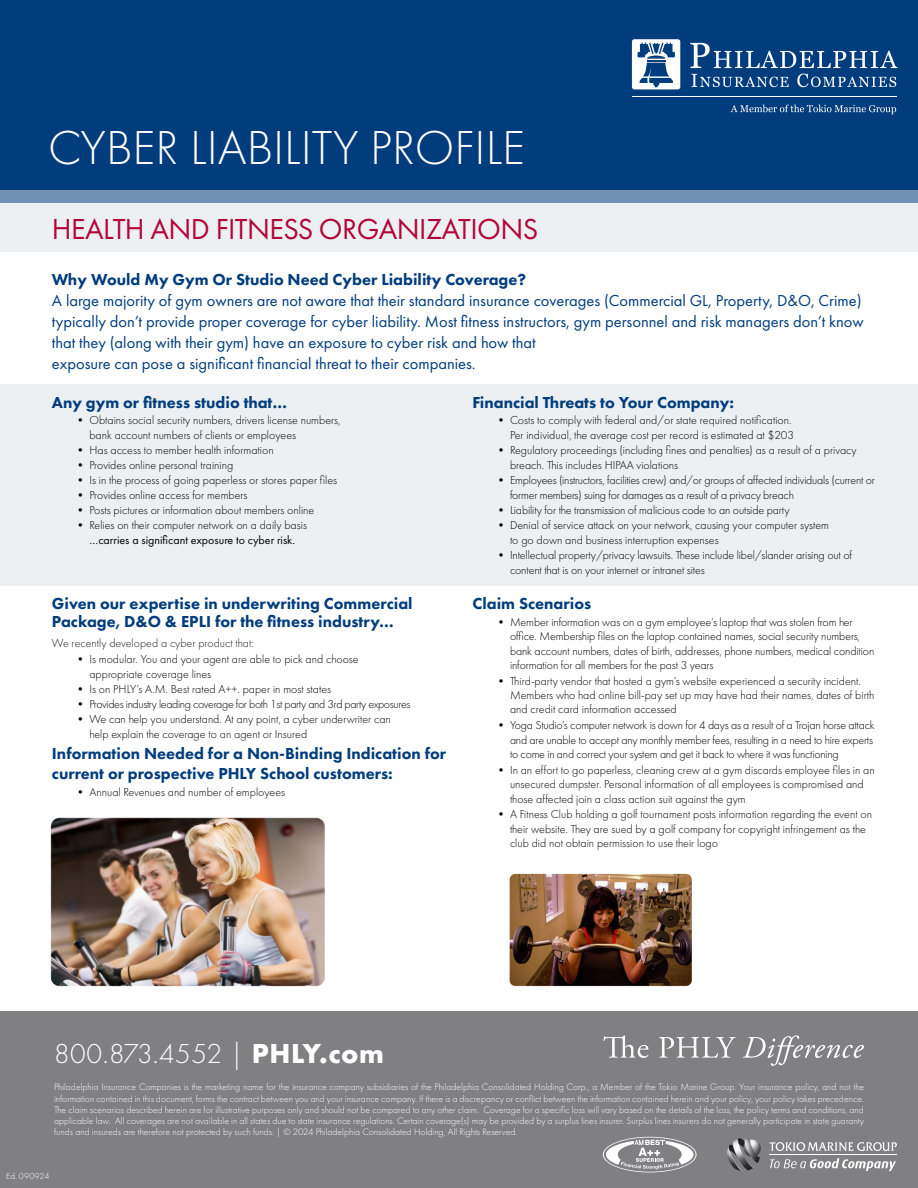
<style>
.page{position:relative;width:918px;height:1188px;background:#fff}
.page>*{position:absolute;margin:0;border:0;box-sizing:border-box;transform-origin:0 0}
.t1{font:300 49.5px "Futura PT";color:#fff}
.t2{font:30px "Futura PT";letter-spacing:-.02em;color:#b30437}
.t3{font:300 28.5px "Futura PT";letter-spacing:.02em;color:#fff}
.t4{font:16.5px/21px "Futura PT";color:#013d7d}
.t5{font:800 16.5px/18px "Futura PT";color:#013d7d}
.t6{font:300 12px/14.4px "Futura PT";color:#000}
.t7{font:300 12px/14.4px "Futura PT";letter-spacing:-.02em;color:#000}
.t8{font:300 12px "Futura PT";letter-spacing:-.03em;color:#000}
.t9{font:300 12px "Futura PT";color:#231f20}
.Paragraph_Style_1{font:300 9.75px/11.1px "Futura PT";color:#fff;text-align:justify}
.t10{font:300 9px "Futura PT";letter-spacing:.025em;color:#fff}
.s1{font-weight:400}
.s2{font-weight:700}
</style>
<div class="page">
<div style="left:0;top:0;width:918px;height:202px;background:#013d7d"></div>
<svg style="left:0;top:190px;width:918px;height:62px;background:#d2dce5"></svg>
<div style="left:632px;top:39px;width:48px;height:50px;background:#fff;border-radius:3px"></div>
<svg style="left:690px;top:43px;width:208px;height:25px"></svg>
<svg style="left:691px;top:74px;width:98px;height:13px"></svg>
<svg style="left:797px;top:74px;width:99px;height:13px"></svg>
<svg style="left:637px;top:43px;width:38px;height:44px"></svg>
<hr style="left:633px;top:96px;width:264px;height:1px;background:#fff">
<svg style="left:731px;top:105px;width:165px;height:9px"></svg>
<div style="left:0;top:1012px;width:918px;height:176px;background:#808083"></div>
<svg style="left:769px;top:1142px;width:128px;height:9px"></svg>
<svg style="left:770px;top:1158px;width:126px;height:13px"></svg>
<hr style="left:769px;top:1155px;width:128px;height:1px;background:#fff">
<img style="left:727px;top:1138px;width:34px;height:33px">
<svg style="left:603px;top:1035px;width:45px;height:23px"></svg>
<svg style="left:659px;top:1037px;width:77px;height:21px"></svg>
<svg style="left:743px;top:1035px;width:121px;height:31px"></svg>
<svg style="left:603px;top:1137px;width:94px;height:35px"></svg>
<div style="left:0;top:385px;width:918px;height:201px;background:#ecf0f3"></div>
<img style="left:509px;top:874px;width:182px;height:113px">
<img style="left:51px;top:817px;width:274px;height:170px">
<h1 class="t1" style="left:48px;top:119px;width:479px">CYBER LIABILITY PROFILE</h1>
<p class="t2" style="left:52px;top:211px;width:488px">HEALTH AND FITNESS ORGANIZATIONS</p>
<p class="t5" style="left:52px;top:270px;width:476px">Why Would My Gym Or Studio Need Cyber Liability Coverage?</p>
<p class="t4" style="left:52px;top:290px;width:813px">A large majority of gym owners are not aware that their standard insurance coverages (Commercial GL, Property, D&amp;O, Crime) typically don’t provide proper coverage for cyber liability. Most fitness instructors, gym personnel and risk managers don’t know that they (along with their gym) have an exposure to cyber risk and how that<br>exposure can pose a significant financial threat to their companies.</p>
<p class="t5" style="left:52px;top:393px;width:237px">Any gym or fitness studio that…</p>
<p class="t6" style="left:89px;top:413px;width:252px;line-height:15px;text-indent:-15px">• Obtains social security numbers, drivers license numbers, bank account numbers of clients or employees</p>
<p class="t6" style="left:74px;top:443px;width:201px">• Has access to member health information</p>
<p class="t6" style="left:74px;top:458px;width:160px">• Provides online personal training</p>
<p class="t6" style="left:74px;top:473px;width:264px">• Is in the process of going paperless or stores paper files</p>
<p class="t6" style="left:74px;top:488px;width:174px">• Provides online access for members</p>
<p class="t6" style="left:74px;top:503px;width:241px">• Posts pictures or information about members online</p>
<p class="t6" style="left:74px;top:518px;width:234px;line-height:15px;text-align:center">• Relies on their computer network on a daily basis <span class="s1">…carries a significant exposure to cyber risk.</span></p>
<p class="t5" style="left:472px;top:393px;width:263px">Financial Threats to Your Company:</p>
<p class="t6" style="left:495px;top:413px;width:301px;line-height:15px;text-align:right">• Costs to comply with federal and/or state required notification.<br>Per individual, the average cost per record is estimated at $203</p>
<p class="t6" style="left:510px;top:443px;width:348px;line-height:15px;text-indent:-15px">• Regulatory proceedings (including fines and penalties) as a result of a privacy breach. This includes HIPAA violations</p>
<p class="t7" style="left:510px;top:473px;width:366px;line-height:15px;text-indent:-15px">• Employees (instructors, facilities crew) and/or groups of affected individuals (current or former members) suing for damages as a result of a privacy breach</p>
<p class="t6" style="left:495px;top:503px;width:296px">• Liability for the transmission of malicious code to an outside party</p>
<p class="t6" style="left:510px;top:518px;width:320px;line-height:15px;text-indent:-15px">• Denial of service attack on your network, causing your computer system to go down and business interruption expenses</p>
<p class="t6" style="left:510px;top:548px;width:344px;line-height:15px;text-indent:-15px">• Intellectual property/privacy lawsuits. These include libel/slander arising out of content that is on your internet or intranet sites</p>
<p class="t5" style="left:472px;top:594px;width:120px">Claim Scenarios</p>
<p class="t6" style="left:510px;top:615px;width:366px;text-indent:-15px">• Member information was on a gym employee’s laptop that was stolen from her office. Membership files on the laptop contained names, social security numbers, bank account numbers, dates of birth, addresses, phone numbers, medical condition information for all members for the past 3 years</p>
<p class="t6" style="left:510px;top:674px;width:366px;text-indent:-15px">• Third-party vendor that hosted a gym’s website experienced a security incident.<br>Members who had online bill-pay set up may have had their names, dates of birth and credit card information accessed</p>
<p class="t7" style="left:510px;top:718px;width:366px;text-indent:-15px">• Yoga Studio’s computer network is down for 4 days as a result of a Trojan horse attack and are unable to accept any monthly member fees, resulting in a need to hire experts to come in and correct your system and get it back to where it was functioning</p>
<p class="t6" style="left:510px;top:763px;width:366px;text-indent:-15px">• In an effort to go paperless, cleaning crew at a gym discards employee files in an unsecured dumpster. Personal information of all employees is compromised and those affected join a class action suit against the gym</p>
<p class="t6" style="left:510px;top:807px;width:364px;text-indent:-15px">• A Fitness Club holding a golf tournament posts information regarding the event on their website. They are sued by a golf company for copyright infringement as the club did not obtain permission to use their logo</p>
<p class="t5" style="left:52px;top:594px;width:362px">Given our expertise in underwriting Commercial<br>Package, D&amp;O &amp; EPLI for the fitness industry…</p>
<p class="t9" style="left:52px;top:636px;width:203px">We recently developed a cyber product that:</p>
<p class="t6" style="left:89px;top:651px;width:271px;line-height:15px;text-indent:-15px">• Is modular. You and your agent are able to pick and choose appropriate coverage lines</p>
<p class="t6" style="left:74px;top:681px;width:258px">• Is on PHLY’s A.M. Best rated A++. paper in most states</p>
<p class="t8" style="left:74px;top:697px;width:338px">• Provides industry leading coverage for both 1st party and 3rd party exposures</p>
<p class="t6" style="left:89px;top:711px;width:303px;line-height:15px;text-indent:-15px">• We can help you understand. At any point, a cyber underwriter can help explain the coverage to an agent or Insured</p>
<p class="t5" style="left:52px;top:744px;width:396px;line-height:19.5px">Information Needed for a Non-Binding Indication for current or prospective PHLY School customers:</p>
<p class="t6" style="left:74px;top:785px;width:212px">• Annual Revenues and number of employees</p>
<h3 class="t3" style="left:54px;top:1037px;width:332px">800.873.4552 | <span class="s2">PHLY.com</span></h3>
<p class="Paragraph_Style_1" style="left:54px;top:1082px;width:812px">Philadelphia Insurance Companies is the marketing name for the insurance company subsidiaries of the Philadelphia Consolidated Holding Corp., a Member of the Tokio Marine Group. Your insurance policy, and not the information contained in this document, forms the contract between you and your insurance company. If there is a discrepancy or conflict between the information contained herein and your policy, your policy takes precedence.<br>The claim scenarios described herein are for illustrative purposes only and should not be compared to any other claim. Coverage for a specific loss will vary based on the details of the loss, the policy terms and conditions, and applicable law. All coverages are not available in all states due to state insurance regulations. Certain coverage(s) may be provided by a surplus lines insurer. Surplus lines insurers do not generally participate in state guaranty funds and insureds are therefore not protected by such funds. | © 2024 Philadelphia Consolidated Holding, All Rights Reserved.</p>
<p class="t10" style="left:6px;top:1171px;width:45px">Ed. 090924</p>
</div>
